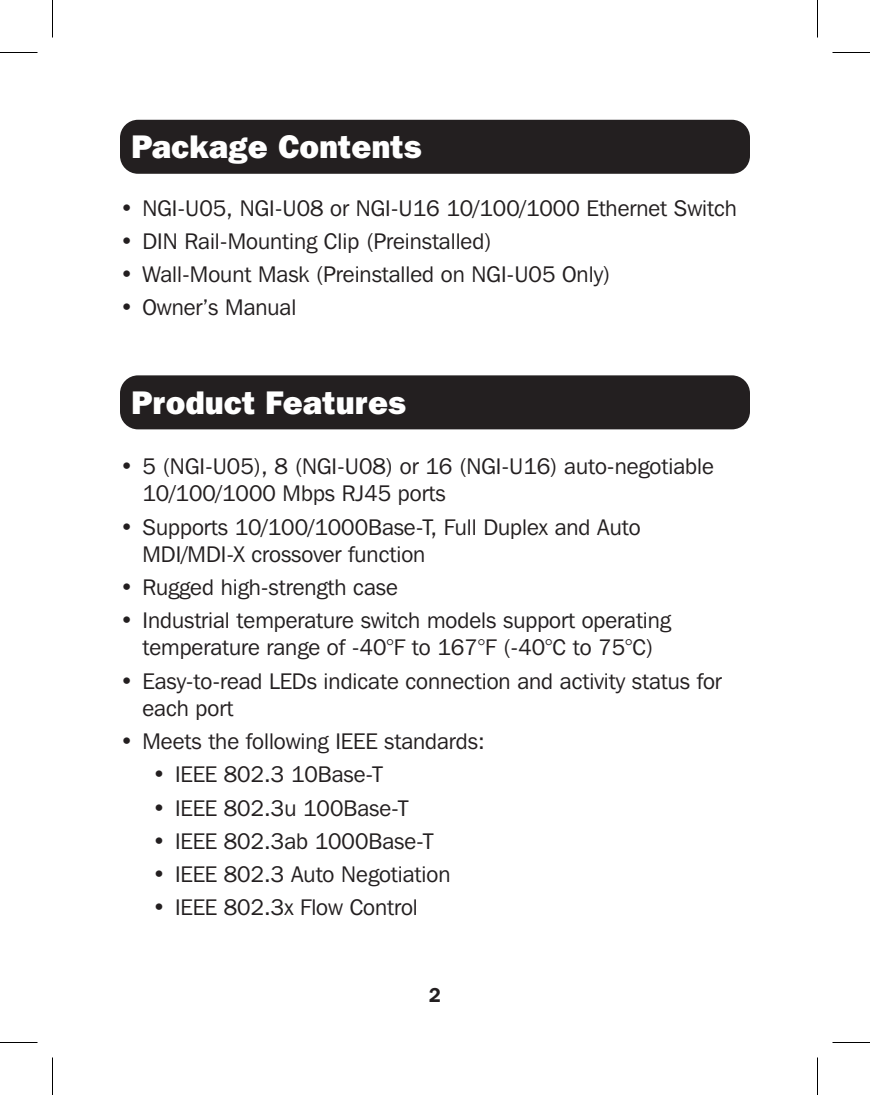
<style>
.page{position:relative;width:870px;height:1095px;background:#fff}
.page>*{position:absolute;margin:0;border:0;box-sizing:border-box;transform-origin:0 0}
.Page_Header_-_Black{font:800 32.5px "Franklin Gothic IT Cby BT";color:#fff}
.t1{font:22.5px/27px "Franklin Gothic IT Cby BT";color:#231f20}
.t2{font:600 20px "Franklin Gothic IT Cby BT";color:#231f20}
</style>
<div class="page">
<div style="left:120px;top:120px;width:630px;height:54px;background:#231f20;border-radius:18px"></div>
<div style="left:120px;top:375px;width:630px;height:54px;background:#231f20;border-radius:18px"></div>
<hr style="left:0;top:52px;width:38px;height:1px;background:#000">
<hr style="left:832px;top:52px;width:38px;height:1px;background:#000">
<hr style="left:0;top:1042px;width:38px;height:1px;background:#000">
<hr style="left:832px;top:1042px;width:38px;height:1px;background:#000">
<hr style="left:52px;top:0;width:1px;height:38px;background:#000">
<hr style="left:52px;top:1058px;width:1px;height:37px;background:#000">
<hr style="left:817px;top:0;width:1px;height:38px;background:#000">
<hr style="left:817px;top:1058px;width:1px;height:37px;background:#000">
<p class="Page_Header_-_Black" style="left:131px;top:126px;width:292px">Package Contents</p>
<p class="t1" style="left:120px;top:194px;width:618px">• NGI-U05, NGI-U08 or NGI-U16 10/100/1000 Ethernet Switch</p>
<p class="t1" style="left:120px;top:227px;width:373px">• DIN Rail-Mounting Clip (Preinstalled)</p>
<p class="t1" style="left:120px;top:260px;width:492px">• Wall-Mount Mask (Preinstalled on NGI-U05 Only)</p>
<p class="t1" style="left:120px;top:294px;width:178px">• Owner’s Manual</p>
<p class="Page_Header_-_Black" style="left:131px;top:381px;width:277px">Product Features</p>
<p class="t1" style="left:142px;top:453px;width:573px;text-indent:-22px">• 5 (NGI-U05), 8 (NGI-U08) or 16 (NGI-U16) auto-negotiable<br>10/100/1000 Mbps RJ45 ports</p>
<p class="t1" style="left:142px;top:513px;width:500px;text-indent:-22px">• Supports 10/100/1000Base-T, Full Duplex and Auto<br>MDI/MDI-X crossover function</p>
<p class="t1" style="left:120px;top:573px;width:279px">• Rugged high-strength case</p>
<p class="t1" style="left:120px;top:607px;width:553px;text-align:center">• Industrial temperature switch models support operating temperature range of -40°F to 167°F (-40°C to 75°C)</p>
<p class="t1" style="left:142px;top:667px;width:581px;text-indent:-22px">• Easy-to-read LEDs indicate connection and activity status for each port</p>
<p class="t1" style="left:120px;top:727px;width:366px">• Meets the following IEEE standards:</p>
<p class="t1" style="left:152px;top:761px;width:232px">• IEEE 802.3 10Base-T</p>
<p class="t1" style="left:152px;top:794px;width:257px">• IEEE 802.3u 100Base-T</p>
<p class="t1" style="left:152px;top:827px;width:282px">• IEEE 802.3ab 1000Base-T</p>
<p class="t1" style="left:152px;top:860px;width:299px">• IEEE 802.3 Auto Negotiation</p>
<p class="t1" style="left:152px;top:894px;width:267px">• IEEE 802.3x Flow Control</p>
<p class="t2" style="left:429px;top:982px;width:14px">2</p>
</div>
